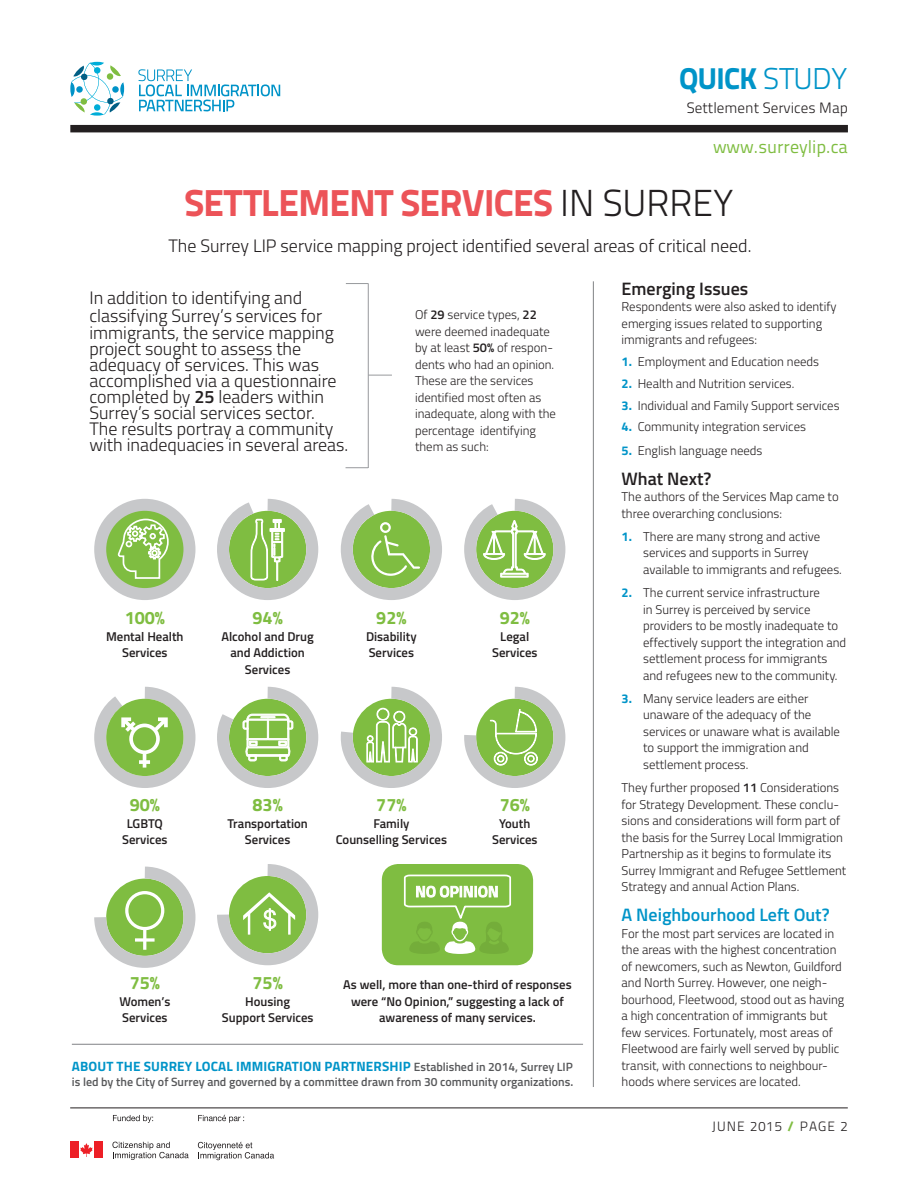
<style>
.page{position:relative;width:918px;height:1188px;background:#fff}
.page>*{position:absolute;margin:0;border:0;box-sizing:border-box;transform-origin:0 0}
.t1{font:37.5px "Titillium Text 25 L 999 wt";letter-spacing:-.02em;color:#ec5358}
.t2{font:30px "Titillium Text 25 L 999 wt";letter-spacing:-.02em;color:#0094c8}
.t3{font:300 18px/16px "Titillium";color:#231f20}
.t4{font:700 18px "Titillium";color:#7fbd41}
.t5{font:600 18px "Titillium";color:#231f20}
.t6{font:600 18px "Titillium";color:#0094c8}
.t7{font:18px "Titillium Text 25 L 400 wt";color:#7fbd41}
.t8{font:15px "Titillium Text 25 L 250 wt";color:#231f20}
.t9{font:700 13.5px "Titillium";letter-spacing:.01em;color:#0094c8}
.t10{font:13.5px "Titillium Text 25 L 250 wt";letter-spacing:.08em;color:#231f20}
.t11{font:300 12.75px/16.5px "Titillium";color:#231f20}
.t12{font:600 12.75px/16.5px "Titillium";color:#231f20;text-align:center}
.t13{font:600 12px "Titillium";color:#57585a}
.s1{font-family:"Titillium Text 25 L 250 wt"}
.s2{font-family:"Titillium Text 25 L 250 wt";color:#231f20}
.s3{font-weight:700;color:#0094c8}
.s4{font-weight:600}
.s5{font-weight:600;font-size:12px;color:#57585a}
.s6{font-family:"Titillium Text 25 L 999 wt";color:#7fbd41}
</style>
<div class="page">
<hr style="left:70px;top:1108px;width:778px;height:1px;background:#231f20">
<svg style="left:113px;top:1115px;width:40px;height:8px"></svg>
<svg style="left:198px;top:1115px;width:46px;height:8px"></svg>
<div style="left:70px;top:1142px;width:8px;height:16px;background:#ed1f26"></div>
<svg style="left:80px;top:1143px;width:13px;height:14px"></svg>
<div style="left:95px;top:1142px;width:8px;height:16px;background:#ed1f26"></div>
<svg style="left:112px;top:1142px;width:77px;height:18px"></svg>
<svg style="left:198px;top:1142px;width:76px;height:18px"></svg>
<div style="left:70px;top:125px;width:778px;height:7px;background:#231f20"></div>
<svg style="left:70px;top:62px;width:54px;height:54px"></svg>
<svg style="left:138px;top:69px;width:142px;height:42px"></svg>
<hr style="left:593px;top:281px;width:1px;height:806px;background:#808285">
<hr style="left:72px;top:1044px;width:511px;height:1px;background:#808285">
<svg style="left:94px;top:686px;width:102px;height:102px"></svg>
<hr style="left:368px;top:284px;width:1px;height:184px;background:#97999c">
<svg style="left:346px;top:283px;width:23px;height:1px"></svg>
<svg style="left:346px;top:467px;width:22px;height:1px"></svg>
<svg style="left:368px;top:375px;width:24px;height:1px"></svg>
<svg style="left:100px;top:505px;width:89px;height:89px;background:#94c06a"></svg>
<svg style="left:118px;top:518px;width:51px;height:61px;background:#9ecc6f"></svg>
<div style="left:94px;top:499px;width:101px;height:101px;border:12px solid #c7c8ca;border-radius:50%"></div>
<svg style="left:217px;top:498px;width:102px;height:102px"></svg>
<svg style="left:340px;top:499px;width:102px;height:101px"></svg>
<svg style="left:464px;top:498px;width:102px;height:102px"></svg>
<svg style="left:217px;top:686px;width:102px;height:102px"></svg>
<svg style="left:94px;top:866px;width:102px;height:102px"></svg>
<div style="left:476px;top:699px;width:77px;height:77px;background:#7fbd41;border-radius:50%"></div>
<svg style="left:490px;top:709px;width:48px;height:57px"></svg>
<div style="left:464px;top:687px;width:101px;height:101px;border:12px solid #c7c8ca;border-radius:44px"></div>
<svg style="left:217px;top:864px;width:102px;height:102px"></svg>
<svg style="left:340px;top:686px;width:102px;height:102px"></svg>
<div style="left:382px;top:864px;width:151px;height:101px;background:#7fbd41;border-radius:16px"></div>
<svg style="left:404px;top:874px;width:107px;height:80px"></svg>
<h2 class="t2" style="left:679px;top:55px;width:170px">QUICK <span class="s1">Study</span></h2>
<p class="t8" style="left:687px;top:97px;width:163px">Settlement Services Map</p>
<h3 class="t7" style="left:713px;top:133px;width:136px">www.surreylip.ca</h3>
<h1 class="t1" style="left:184px;top:174px;width:551px">SETTLEMENT SERVICES <span class="s2">in Surrey</span></h1>
<h3 class="t3" style="left:168px;top:237px;width:585px">The Surrey LIP service mapping project identified several areas of critical need.</h3>
<h3 class="t5" style="left:622px;top:275px;width:128px">Emerging Issues</h3>
<p class="t11" style="left:622px;top:298px;width:217px">Respondents were also asked to identify emerging issues related to supporting immigrants and refugees:</p>
<p class="t11" style="left:622px;top:353px;width:199px"><span class="s3">1.</span> Employment and Education needs</p>
<p class="t11" style="left:622px;top:375px;width:174px"><span class="s3">2.</span> Health and Nutrition services.</p>
<p class="t11" style="left:622px;top:396px;width:220px"><span class="s3">3.</span> Individual and Family Support services</p>
<p class="t11" style="left:622px;top:418px;width:186px"><span class="s3">4.</span> Community integration services</p>
<p class="t11" style="left:622px;top:441px;width:143px"><span class="s3">5.</span> English language needs</p>
<h3 class="t5" style="left:622px;top:465px;width:91px">What Next?</h3>
<p class="t11" style="left:622px;top:488px;width:219px">The authors of the Services Map came to three overarching conclusions:</p>
<p class="t11" style="left:643px;top:528px;width:200px;text-indent:-22px"><span class="s3">1.</span> There are many strong and active services and supports in Surrey available to immigrants and refugees.</p>
<p class="t11" style="left:643px;top:584px;width:205px;text-indent:-22px"><span class="s3">2.</span> The current service infrastructure<br>in Surrey is perceived by service providers to be mostly inadequate to effectively support the integration and settlement process for immigrants and refugees new to the community.</p>
<p class="t11" style="left:643px;top:690px;width:198px;text-indent:-22px"><span class="s3">3.</span> Many service leaders are either unaware of the adequacy of the services or unaware what is available to support the immigration and settlement process.</p>
<p class="t11" style="left:622px;top:779px;width:226px">They further proposed <span class="s4">11</span> Considerations for Strategy Development. These conclu&shy;sions and considerations will form part of the basis for the Surrey Local Immigration Partnership as it begins to formulate its Surrey Immigrant and Refugee Settlement Strategy and annual Action Plans.</p>
<h3 class="t6" style="left:622px;top:901px;width:210px">A Neighbourhood Left Out?</h3>
<p class="t11" style="left:622px;top:924px;width:224px">For the most part services are located in the areas with the highest concentration of newcomers, such as Newton, Guildford and North Surrey. However, one neigh&shy;bourhood, Fleetwood, stood out as having a high concentration of immigrants but few services. Fortunately, most areas of Fleetwood are fairly well served by public transit, with connections to neighbour&shy;hoods where services are located.</p>
<h3 class="t3" style="left:89px;top:288px;width:234px;line-height:18px">In addition to identifying and classifying Surrey’s services for</h3>
<p class="t3" style="left:89px;top:323px;width:260px">immigrants, the service mapping project sought to assess the adequacy of services. This was accomplished via a questionnaire completed by <span class="s4">25</span> leaders within<br>Surrey’s social services sector.<br>The results portray a community with inadequacies in several areas.</p>
<p class="t11" style="left:415px;top:306px;width:143px">Of <span class="s4">29</span> service types, <span class="s4">22 </span>were deemed inadequate by at least <span class="s4">50%</span> of respon&shy;dents who had an opinion.<br>These are the services identified most often as inadequate, along with the percentage identifying them as such:</p>
<h3 class="t4" style="left:125px;top:604px;width:42px">100%</h3>
<p class="t12" style="left:106px;top:627px;width:79px">Mental Health<br>Services</p>
<h3 class="t4" style="left:253px;top:604px;width:32px">94%</h3>
<p class="t12" style="left:221px;top:627px;width:94px">Alcohol and Drug and Addiction<br>Services</p>
<h3 class="t4" style="left:376px;top:604px;width:32px">92%</h3>
<p class="t12" style="left:366px;top:627px;width:52px;text-align:left">Disability<br>Services</p>
<h3 class="t4" style="left:500px;top:604px;width:32px">92%</h3>
<p class="t12" style="left:492px;top:627px;width:47px">Legal<br>Services</p>
<h3 class="t4" style="left:130px;top:791px;width:32px">90%</h3>
<p class="t12" style="left:122px;top:814px;width:47px">LGBTQ<br>Services</p>
<h3 class="t4" style="left:253px;top:791px;width:32px">83%</h3>
<p class="t12" style="left:227px;top:814px;width:82px">Transportation<br>Services</p>
<h3 class="t4" style="left:376px;top:791px;width:32px">77%</h3>
<p class="t12" style="left:336px;top:814px;width:113px">Family<br>Counselling Services</p>
<h3 class="t4" style="left:500px;top:791px;width:32px">76%</h3>
<p class="t12" style="left:492px;top:814px;width:47px">Youth<br>Services</p>
<h3 class="t4" style="left:130px;top:969px;width:32px">75%</h3>
<p class="t12" style="left:119px;top:992px;width:52px;text-align:left">Women’s<br>Services</p>
<h3 class="t4" style="left:253px;top:969px;width:32px">75%</h3>
<p class="t12" style="left:222px;top:992px;width:93px">Housing<br>Support Services</p>
<p class="t12" style="left:343px;top:976px;width:230px">As well, more than one-third of responses were “No Opinion,” suggesting a lack of awareness of many services.</p>
<p class="t9" style="left:72px;top:1056px;width:503px">ABOUT THE SURREY LOCAL IMMIGRATION PARTNERSHIP <span class="s5">Established in 2014, Surrey LIP</span></p>
<p class="t13" style="left:72px;top:1073px;width:503px">is led by the City of Surrey and governed by a committee drawn from 30 community organizations.</p>
<p class="t10" style="left:712px;top:1116px;width:138px">june 2015 <span class="s6">/</span> Page 2</p>
</div>
